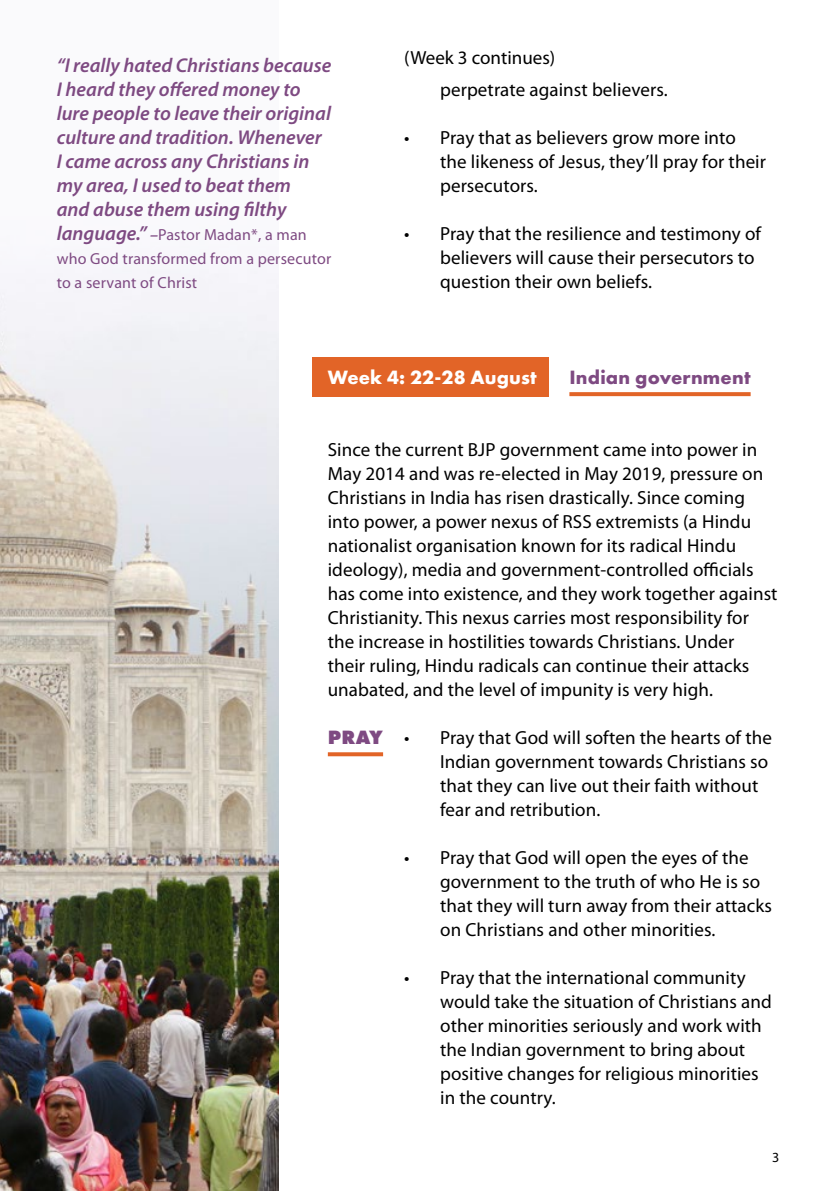
<style>
.page{position:relative;width:840px;height:1191px;background:#fff}
.page>*{position:absolute;margin:0;border:0;box-sizing:border-box;transform-origin:0 0}
.t1{font:italic 600 20px/24px "Myriad Pro";color:#7e4a82}
.t2{font:700 20px "Futura PT";letter-spacing:.005em;color:#fff}
.t3{font:700 20px "Futura PT";letter-spacing:.01em;color:#7e4a82}
.t4{font:800 20px "Futura PT";color:#7e4a82}
.t5{font:19px/24px "Myriad Pro";letter-spacing:.005em;color:#000}
.t6{font:16px/24px "Myriad Pro";letter-spacing:.01em;color:#7e4a82}
.t7{font:14px "Myriad Pro";color:#000}
.s1{font-weight:600;font-style:italic;font-size:20px}
.s2{font-weight:600;font-style:italic}
</style>
<div class="page">
<div style="left:312px;top:357px;width:236px;height:40px;background:#e26427"></div>
<svg style="left:569px;top:392px;width:181px;height:4px"></svg>
<svg style="left:327px;top:752px;width:56px;height:4px"></svg>
<div style="left:0;top:0;width:278px;height:1191px;background:#fafafc"></div>
<img style="left:0;top:330px;width:278px;height:861px">
<p class="t1" style="left:57px;top:53px;width:276px">“I really hated Christians because<br>I heard they offered money to lure people to leave their original culture and tradition. Whenever<br>I came across any Christians in my area, I used to beat them<br>and abuse them using filthy</p>
<p class="t6" style="left:57px;top:222px;width:276px"><span class="s1">language.”</span> <span class="s2">–</span>Pastor Madan*, a man who God transformed from a persecutor to a servant of Christ</p>
<p class="t5" style="left:404px;top:45px;width:153px">(Week 3 continues)</p>
<p class="t5" style="left:440px;top:77px;width:229px">perpetrate against believers.</p>
<p class="t5" style="left:440px;top:125px;width:327px;text-indent:-36px">• Pray that as believers grow more into the likeness of Jesus, they’ll pray for their persecutors.</p>
<p class="t5" style="left:440px;top:221px;width:322px;text-indent:-36px">• Pray that the resilience and testimony of believers will cause their persecutors to question their own beliefs.</p>
<p class="t2" style="left:327px;top:364px;width:210px">Week 4: 22-28 August</p>
<p class="t3" style="left:569px;top:364px;width:183px">Indian government</p>
<p class="t5" style="left:327px;top:437px;width:451px">Since the current BJP government came into power in May 2014 and was re-elected in May 2019, pressure on Christians in India has risen drastically. Since coming into power, a power nexus of RSS extremists (a Hindu nationalist organisation known for its radical Hindu ideology), media and government-controlled officials has come into existence, and they work together against Christianity. This nexus carries most responsibility for the increase in hostilities towards Christians. Under<br>their ruling, Hindu radicals can continue their attacks unabated, and the level of impunity is very high.</p>
<p class="t4" style="left:327px;top:725px;width:57px">PRAY</p>
<p class="t5" style="left:440px;top:725px;width:333px;text-indent:-36px">• Pray that God will soften the hearts of the Indian government towards Christians so that they can live out their faith without fear and retribution.</p>
<p class="t5" style="left:440px;top:845px;width:333px;text-indent:-36px">• Pray that God will open the eyes of the government to the truth of who He is so that they will turn away from their attacks on Christians and other minorities.</p>
<p class="t5" style="left:440px;top:965px;width:333px;text-indent:-36px">• Pray that the international community would take the situation of Christians and other minorities seriously and work with the Indian government to bring about positive changes for religious minorities in the country.</p>
<p class="t7" style="left:771px;top:1148px;width:9px">3</p>
</div>
